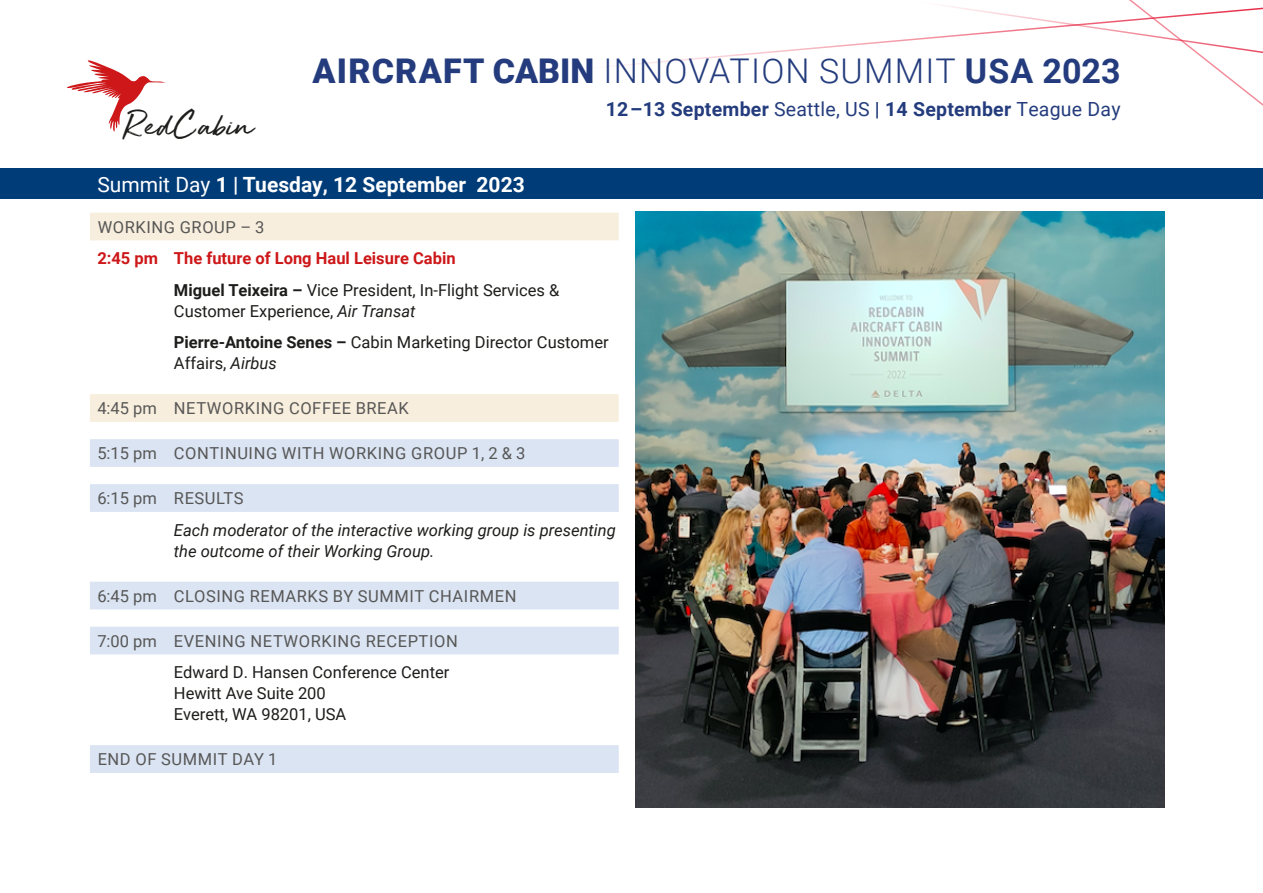
<style>
.page{position:relative;width:1263px;height:893px;background:#fff}
.page>*{position:absolute;margin:0;border:0;box-sizing:border-box;transform-origin:0 0}
.t1{font:37.2px "Golden Plains";color:#1d1d1b}
.t2{font:300 34.05px "Roboto";letter-spacing:.035em;color:#243c7d}
.t3{font:700 21px "Roboto";color:#fff}
.t4{font:700 19.5px "Roboto";letter-spacing:.01em;color:#243c7d}
.t5{font:16.5px/21px "Roboto";color:#1d1d1b}
.Balken_Blau{font:16.5px "Roboto";letter-spacing:.035em;color:#575756}
.t6{font:italic 16.5px/21px "Roboto";color:#1d1d1b}
.Balken_Gold{font:16.5px "Roboto";letter-spacing:.035em;color:#575756}
.t7{font:700 16.5px "Roboto";color:#cd1719}
.s1{font-weight:900}
.s2{font-weight:700}
.s3{font-weight:400}
.s4{font-style:italic}
</style>
<div class="page">
<svg style="left:617px;top:49px;width:175px;height:17px"></svg>
<svg style="left:792px;top:0;width:471px;height:106px"></svg>
<svg style="left:66px;top:60px;width:100px;height:72px"></svg>
<div style="left:0;top:168px;width:1263px;height:31px;background:#003c78"></div>
<div style="left:90px;top:213px;width:529px;height:27px;background:#f8eedd"></div>
<div style="left:90px;top:394px;width:529px;height:28px;background:#f8eedd"></div>
<div style="left:90px;top:439px;width:529px;height:28px;background:#dbe4f3"></div>
<div style="left:90px;top:484px;width:529px;height:28px;background:#dbe4f3"></div>
<div style="left:90px;top:582px;width:529px;height:27px;background:#dbe4f3"></div>
<div style="left:90px;top:627px;width:529px;height:27px;background:#dbe4f3"></div>
<div style="left:90px;top:745px;width:529px;height:28px;background:#dbe4f3"></div>
<img style="left:636px;top:212px;width:529px;height:596px">
<h1 class="t1" style="left:125px;top:106px;width:130px">RedCabin</h1>
<h2 class="t2" style="left:313px;top:47px;width:809px"><span class="s1">AIRCRAFT CABIN</span> INNOVATION SUMMIT <span class="s2">USA 2023</span></h2>
<p class="t4" style="left:606px;top:95px;width:516px">12–13 September <span class="s3">Seattle, US</span> | 14 September <span class="s3">Teague Day</span></p>
<p class="t3" style="left:97px;top:170px;width:429px"><span class="s3">Summit Day</span> 1 | Tuesday, 12 September 2023</p>
<p class="Balken_Gold" style="left:98px;top:215px;width:168px">WORKING GROUP – 3</p>
<p class="t7" style="left:97px;top:247px;width:360px">2:45 pm The future of Long Haul Leisure Cabin</p>
<p class="t5" style="left:174px;top:279px;width:387px"><span class="s2">Miguel Teixeira –</span> Vice President, In-Flight Services &amp;<br>Customer Experience, <span class="s4">Air Transat</span></p>
<p class="t5" style="left:174px;top:331px;width:436px"><span class="s2">Pierre-Antoine Senes –</span> Cabin Marketing Director Customer<br>Affairs, <span class="s4">Airbus</span></p>
<p class="Balken_Gold" style="left:97px;top:397px;width:313px">4:45 pm NETWORKING COFFEE BREAK</p>
<p class="Balken_Blau" style="left:97px;top:442px;width:429px">5:15 pm CONTINUING WITH WORKING GROUP 1, 2 &amp; 3</p>
<p class="Balken_Blau" style="left:97px;top:487px;width:148px">6:15 pm RESULTS</p>
<p class="t6" style="left:174px;top:519px;width:443px">Each moderator of the interactive working group is presenting the outcome of their Working Group.</p>
<p class="Balken_Blau" style="left:97px;top:584px;width:421px">6:45 pm CLOSING REMARKS BY SUMMIT CHAIRMEN</p>
<p class="Balken_Blau" style="left:97px;top:629px;width:362px">7:00 pm EVENING NETWORKING RECEPTION</p>
<p class="t5" style="left:174px;top:661px;width:277px">Edward D. Hansen Conference Center</p>
<p class="t5" style="left:174px;top:682px;width:153px">Hewitt Ave Suite 200</p>
<p class="t5" style="left:174px;top:703px;width:174px">Everett, WA 98201, USA</p>
<p class="Balken_Blau" style="left:98px;top:748px;width:181px">END OF SUMMIT DAY 1</p>
</div>
